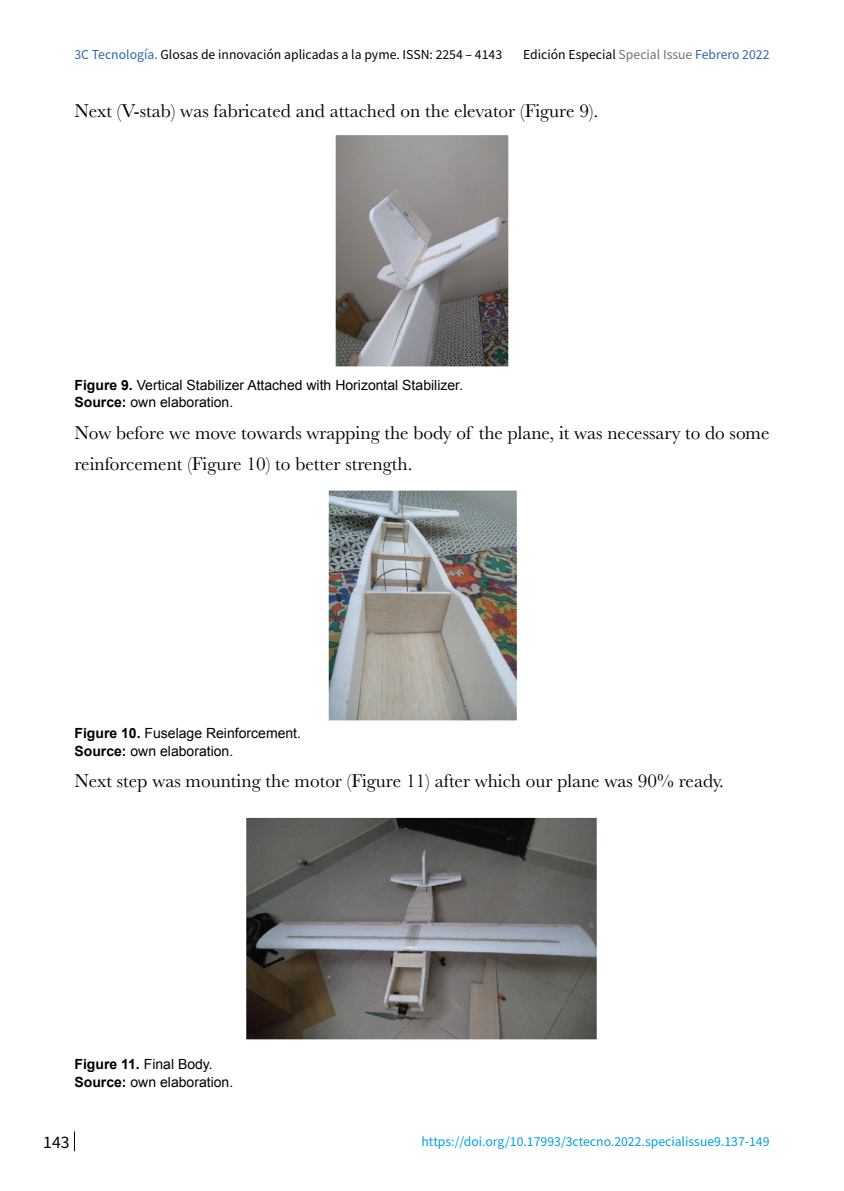
<style>
.page{position:relative;width:844px;height:1191px;background:#fff}
.page>*{position:absolute;margin:0;border:0;box-sizing:border-box;transform-origin:0 0}
.t1{font:19.25px/31.5px "Baskerville";color:#000}
.t2{font:15.75px "Noto Sans HK";color:#000}
.t3{font:14px/17.5px "Arial";color:#000}
.t4{font:12.25px "Noto Sans HK";color:#000}
.t5{font:12.25px "Noto Sans HK";color:#009ee0}
.s1{color:#2e66ab}
.s2{color:#707172}
.s3{font-weight:700}
</style>
<div class="page">
<svg style="left:74px;top:1131px;width:1px;height:20px"></svg>
<img style="left:335px;top:135px;width:174px;height:232px">
<img style="left:328px;top:490px;width:189px;height:231px">
<img style="left:246px;top:817px;width:351px;height:223px">
<p class="t4" style="left:74px;top:48px;width:429px"><span class="s1">3C Tecnología.</span> Glosas de innovación aplicadas a la pyme. ISSN: 2254 – 4143</p>
<p class="t4" style="left:523px;top:48px;width:248px">Edición Especial <span class="s2">Special Issue</span> <span class="s1">Febrero 2022</span></p>
<p class="t1" style="left:74px;top:95px;width:525px">Next (V-stab) was fabricated and attached on the elevator (Figure 9).</p>
<p class="t3" style="left:74px;top:376px;width:390px"><span class="s3">Figure 9.</span> Vertical Stabilizer Attached with Horizontal Stabilizer.<br><span class="s3">Source:</span> own elaboration.</p>
<p class="t1" style="left:74px;top:417px;width:696px">Now before we move towards wrapping the body of the plane, it was necessary to do some reinforcement (Figure 10) to better strength.</p>
<p class="t3" style="left:74px;top:724px;width:228px"><span class="s3">Figure 10.</span> Fuselage Reinforcement.<br><span class="s3">Source:</span> own elaboration.</p>
<p class="t1" style="left:74px;top:765px;width:651px">Next step was mounting the motor (Figure 11) after which our plane was 90% ready.</p>
<p class="t3" style="left:74px;top:1055px;width:160px"><span class="s3">Figure 11.</span> Final Body.<br><span class="s3">Source:</span> own elaboration.</p>
<p class="t2" style="left:43px;top:1133px;width:28px">143</p>
<p class="t5" style="left:421px;top:1134px;width:349px">https://doi.org/10.17993/3ctecno.2022.specialissue9.137-149</p>
</div>
